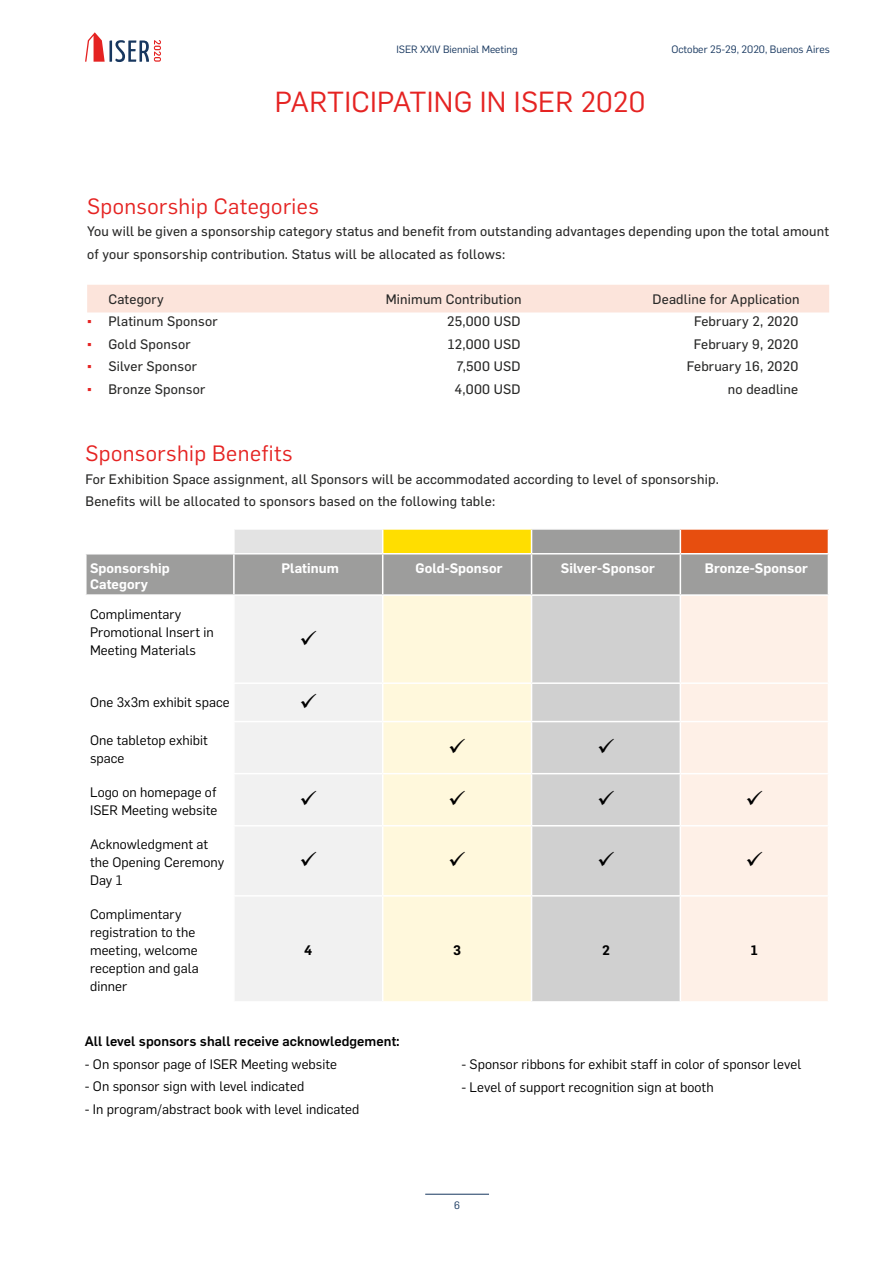
<style>
.page{position:relative;width:893px;height:1263px;background:#fff}
.page>*{position:absolute;margin:0;border:0;box-sizing:border-box;transform-origin:0 0}
.t1{font:28.5px "Flama";letter-spacing:.01em;color:#e52322}
.t2{font:21.75px "Flama";letter-spacing:.02em;color:#e52322}
.t3{font:13.5px/22.5px "Flama Basic";letter-spacing:.015em;color:#282827}
.t4{font:13.5px/18px "Flama";letter-spacing:.005em;color:#000}
.t5{font:600 13.5px/16.5px "Flama";letter-spacing:.005em;color:#fff}
.t6{font:500 13.5px "Flama";letter-spacing:.005em;color:#000}
.t7{font:600 13.5px "Flama";color:#000}
.t8{font:10.5px "Flama";color:#17375f}
.t9{font:10.35px "Flama";color:#17375f}
.s1{font-family:"Arial";color:#e52322}
</style>
<div class="page">
<hr style="left:425px;top:1194px;width:64px;height:1px;background:#17375f">
<svg style="left:85px;top:32px;width:76px;height:30px"></svg>
<div style="left:87px;top:285px;width:742px;height:27px;background:#fce4db"></div>
<svg style="left:87px;top:530px;width:741px;height:64px;background:#b3b09e"></svg>
<div style="left:680px;top:529px;width:148px;height:25px;background:#e74e0f"></div>
<div style="left:235px;top:596px;width:147px;height:405px;background:#f1f1f1"></div>
<div style="left:383px;top:596px;width:148px;height:405px;background:#fff8dc"></div>
<div style="left:532px;top:596px;width:148px;height:405px;background:#d0d0d0"></div>
<div style="left:681px;top:596px;width:147px;height:405px;background:#fef0e7"></div>
<hr style="left:233px;top:530px;width:2px;height:23px;background:#fff">
<svg style="left:382px;top:530px;width:1px;height:23px"></svg>
<svg style="left:531px;top:530px;width:1px;height:23px"></svg>
<hr style="left:680px;top:528px;width:149px;height:2px;background:#fff">
<svg style="left:680px;top:530px;width:1px;height:23px"></svg>
<hr style="left:85px;top:553px;width:149px;height:1px;background:#fff">
<hr style="left:234px;top:553px;width:149px;height:1px;background:#fff">
<hr style="left:233px;top:554px;width:2px;height:40px;background:#fff">
<hr style="left:383px;top:553px;width:148px;height:1px;background:#fff">
<hr style="left:382px;top:554px;width:1px;height:40px;background:#fff">
<hr style="left:531px;top:553px;width:149px;height:1px;background:#fff">
<hr style="left:531px;top:554px;width:1px;height:40px;background:#fff">
<hr style="left:680px;top:553px;width:149px;height:1px;background:#fff">
<hr style="left:680px;top:554px;width:1px;height:40px;background:#fff">
<hr style="left:234px;top:682px;width:149px;height:2px;background:#fff">
<hr style="left:383px;top:682px;width:148px;height:2px;background:#fff">
<hr style="left:531px;top:682px;width:149px;height:2px;background:#fff">
<hr style="left:680px;top:682px;width:149px;height:2px;background:#fff">
<hr style="left:234px;top:721px;width:149px;height:1px;background:#fff">
<hr style="left:383px;top:721px;width:148px;height:1px;background:#fff">
<hr style="left:531px;top:721px;width:149px;height:1px;background:#fff">
<hr style="left:680px;top:721px;width:149px;height:1px;background:#fff">
<hr style="left:234px;top:773px;width:149px;height:1px;background:#fff">
<hr style="left:383px;top:773px;width:148px;height:1px;background:#fff">
<hr style="left:531px;top:773px;width:149px;height:1px;background:#fff">
<hr style="left:680px;top:773px;width:149px;height:1px;background:#fff">
<hr style="left:234px;top:825px;width:149px;height:1px;background:#fff">
<hr style="left:383px;top:825px;width:148px;height:1px;background:#fff">
<hr style="left:531px;top:825px;width:149px;height:1px;background:#fff">
<hr style="left:680px;top:825px;width:149px;height:1px;background:#fff">
<hr style="left:234px;top:895px;width:149px;height:1px;background:#fff">
<hr style="left:383px;top:895px;width:148px;height:1px;background:#fff">
<hr style="left:531px;top:895px;width:149px;height:1px;background:#fff">
<hr style="left:680px;top:895px;width:149px;height:1px;background:#fff">
<svg style="left:301px;top:630px;width:15px;height:15px"></svg>
<svg style="left:301px;top:693px;width:15px;height:15px"></svg>
<svg style="left:450px;top:739px;width:15px;height:14px"></svg>
<svg style="left:599px;top:739px;width:15px;height:14px"></svg>
<svg style="left:301px;top:791px;width:15px;height:15px"></svg>
<svg style="left:450px;top:791px;width:15px;height:15px"></svg>
<svg style="left:599px;top:791px;width:15px;height:15px"></svg>
<svg style="left:747px;top:791px;width:15px;height:15px"></svg>
<svg style="left:301px;top:852px;width:15px;height:15px"></svg>
<svg style="left:450px;top:852px;width:15px;height:15px"></svg>
<svg style="left:599px;top:852px;width:15px;height:15px"></svg>
<svg style="left:747px;top:852px;width:15px;height:15px"></svg>
<p class="t9" style="left:396px;top:42px;width:123px">ISER XXIV Biennial Meeting</p>
<h1 class="t1" style="left:275px;top:82px;width:372px">PARTICIPATING IN ISER 2020</h1>
<p class="t8" style="left:671px;top:42px;width:160px">October 25-29, 2020, Buenos Aires</p>
<h2 class="t2" style="left:87px;top:191px;width:233px">Sponsorship Categories</h2>
<p class="t3" style="left:87px;top:219px;width:743px">You will be given a sponsorship category status and benefit from outstanding advantages depending upon the total amount of your sponsorship contribution. Status will be allocated as follows:</p>
<p class="t3" style="left:108px;top:287px;width:57px">Category</p>
<p class="t3" style="left:386px;top:287px;width:137px">Minimum Contribution</p>
<p class="t3" style="left:653px;top:287px;width:149px">Deadline for Application</p>
<p class="t3" style="left:87px;top:309px;width:132px"><span class="s1">▪</span> Platinum Sponsor</p>
<p class="t3" style="left:447px;top:309px;width:75px">25,000 USD</p>
<p class="t3" style="left:694px;top:309px;width:106px">February 2, 2020</p>
<p class="t3" style="left:87px;top:332px;width:105px"><span class="s1">▪</span> Gold Sponsor</p>
<p class="t3" style="left:448px;top:332px;width:74px">12,000 USD</p>
<p class="t3" style="left:694px;top:332px;width:106px">February 9, 2020</p>
<p class="t3" style="left:87px;top:354px;width:111px"><span class="s1">▪</span> Silver Sponsor</p>
<p class="t3" style="left:456px;top:354px;width:66px">7,500 USD</p>
<p class="t3" style="left:687px;top:354px;width:113px">February 16, 2020</p>
<p class="t3" style="left:87px;top:377px;width:120px"><span class="s1">▪</span> Bronze Sponsor</p>
<p class="t3" style="left:454px;top:377px;width:68px">4,000 USD</p>
<p class="t3" style="left:728px;top:377px;width:72px">no deadline</p>
<h2 class="t2" style="left:86px;top:439px;width:209px">Sponsorship Benefits</h2>
<p class="t3" style="left:86px;top:467px;width:635px">For Exhibition Space assignment, all Sponsors will be accommodated according to level of sponsorship.<br>Benefits will be allocated to sponsors based on the following table:</p>
<p class="t5" style="left:90px;top:558px;width:81px">Sponsorship<br>Category</p>
<p class="t5" style="left:281px;top:558px;width:59px">Platinum</p>
<p class="t5" style="left:416px;top:558px;width:88px">Gold-Sponsor</p>
<p class="t5" style="left:561px;top:558px;width:96px">Silver-Sponsor</p>
<p class="t5" style="left:705px;top:558px;width:104px">Bronze-Sponsor</p>
<p class="t4" style="left:90px;top:604px;width:125px">Complimentary<br>Promotional Insert in<br>Meeting Materials</p>
<p class="t4" style="left:90px;top:692px;width:141px">One 3x3m exhibit space</p>
<p class="t4" style="left:90px;top:730px;width:119px">One tabletop exhibit space</p>
<p class="t4" style="left:90px;top:782px;width:129px">Logo on homepage of<br>ISER Meeting website</p>
<p class="t4" style="left:90px;top:834px;width:136px">Acknowledgment at the Opening Ceremony<br>Day 1</p>
<p class="t4" style="left:90px;top:905px;width:110px">Complimentary registration to the meeting, welcome reception and gala dinner</p>
<p class="t7" style="left:304px;top:941px;width:10px">4</p>
<p class="t7" style="left:453px;top:941px;width:9px">3</p>
<p class="t7" style="left:602px;top:941px;width:9px">2</p>
<p class="t7" style="left:751px;top:941px;width:9px">1</p>
<p class="t6" style="left:85px;top:1032px;width:317px">All level sponsors shall receive acknowledgement:</p>
<p class="t4" style="left:85px;top:1054px;width:254px">- On sponsor page of ISER Meeting website</p>
<p class="t4" style="left:85px;top:1077px;width:221px">- On sponsor sign with level indicated</p>
<p class="t4" style="left:85px;top:1099px;width:276px">- In program/abstract book with level indicated</p>
<p class="t4" style="left:461px;top:1054px;width:341px">- Sponsor ribbons for exhibit staff in color of sponsor level</p>
<p class="t4" style="left:461px;top:1077px;width:254px">- Level of support recognition sign at booth</p>
<p class="t8" style="left:454px;top:1198px;width:7px">6</p>
</div>
